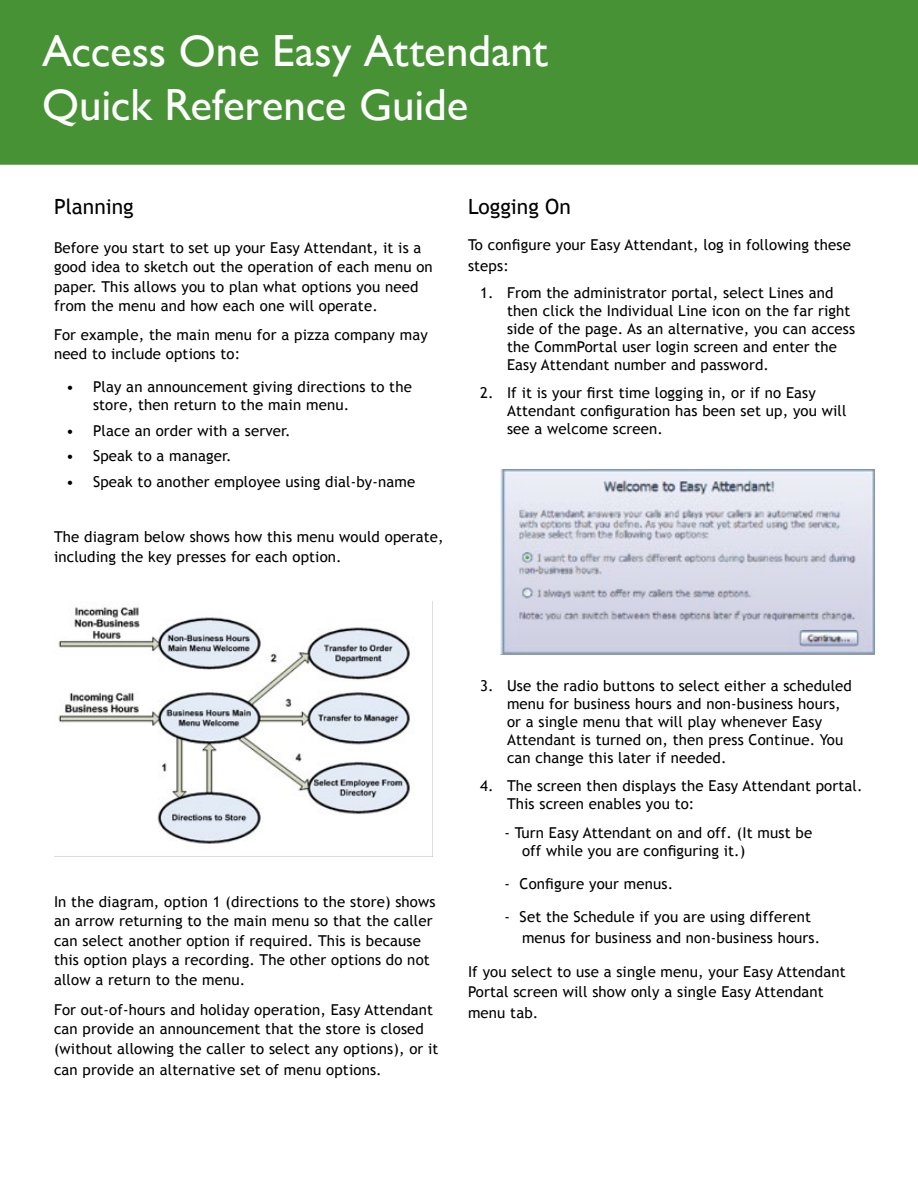
<style>
.page{position:relative;width:918px;height:1188px;background:#fff}
.page>*{position:absolute;margin:0;border:0;box-sizing:border-box;transform-origin:0 0}
.t1{font:45px/54px "Gill Sans";letter-spacing:-.005em;color:#fff}
.t2{font:21px "Trebuchet MS";color:#000}
.t3{font:15px/18px "Trebuchet MS";letter-spacing:.01em;color:#000}
</style>
<div class="page">
<img style="left:54px;top:602px;width:379px;height:255px">
<img style="left:500px;top:469px;width:375px;height:186px">
<div style="left:0;top:0;width:918px;height:165px;background:#489236"></div>
<h1 class="t1" style="left:42px;top:23px;width:507px">Access One Easy Attendant<br>Quick Reference Guide</h1>
<h2 class="t2" style="left:54px;top:194px;width:81px">Planning</h2>
<p class="t3" style="left:54px;top:238px;width:380px;line-height:19.5px">Before you start to set up your Easy Attendant, it is a good idea to sketch out the operation of each menu on paper. This allows you to plan what options you need from the menu and how each one will operate.</p>
<p class="t3" style="left:54px;top:325px;width:375px;line-height:19.5px">For example, the main menu for a pizza company may need to include options to:</p>
<p class="t3" style="left:93px;top:378px;width:320px;text-indent:-27px">• Play an announcement giving directions to the store, then return to the main menu.</p>
<p class="t3" style="left:66px;top:421px;width:226px">• Place an order with a server.</p>
<p class="t3" style="left:66px;top:447px;width:167px">• Speak to a manager.</p>
<p class="t3" style="left:66px;top:472px;width:351px">• Speak to another employee using dial-by-name</p>
<p class="t3" style="left:54px;top:527px;width:391px;line-height:19.5px">The diagram below shows how this menu would operate, including the key presses for each option.</p>
<h2 class="t2" style="left:468px;top:194px;width:104px">Logging On</h2>
<p class="t3" style="left:468px;top:234px;width:384px;line-height:21px">To configure your Easy Attendant, log in following these steps:</p>
<p class="t3" style="left:507px;top:283px;width:350px;text-indent:-27px">1. From the administrator portal, select Lines and then click the Individual Line icon on the far right side of the page. As an alternative, you can access the CommPortal user login screen and enter the Easy Attendant number and password.</p>
<p class="t3" style="left:507px;top:384px;width:341px;text-indent:-27px">2. If it is your first time logging in, or if no Easy<br>Attendant configuration has been set up, you will see a welcome screen.</p>
<p class="t3" style="left:54px;top:892px;width:383px;line-height:19.5px">In the diagram, option 1 (directions to the store) shows an arrow returning to the main menu so that the caller can select another option if required. This is because this option plays a recording. The other options do not allow a return to the menu.</p>
<p class="t3" style="left:54px;top:1000px;width:386px;line-height:19.5px">For out-of-hours and holiday operation, Easy Attendant can provide an announcement that the store is closed (without allowing the caller to select any options), or it</p>
<p class="t3" style="left:54px;top:1060px;width:329px">can provide an alternative set of menu options.</p>
<p class="t3" style="left:507px;top:676px;width:346px;text-indent:-27px">3. Use the radio buttons to select either a scheduled menu for business hours and non-business hours, or a single menu that will play whenever Easy Attendant is turned on, then press Continue. You can change this later if needed.</p>
<p class="t3" style="left:507px;top:777px;width:357px;text-indent:-27px">4. The screen then displays the Easy Attendant portal.<br>This screen enables you to:</p>
<p class="t3" style="left:522px;top:823px;width:292px;text-indent:-17px">- Turn Easy Attendant on and off. (It must be off while you are configuring it.)</p>
<p class="t3" style="left:505px;top:874px;width:170px">- Configure your menus.</p>
<p class="t3" style="left:522px;top:906px;width:300px;line-height:21px;text-indent:-17px">- Set the Schedule if you are using different menus for business and non-business hours.</p>
<p class="t3" style="left:468px;top:962px;width:379px;line-height:19.5px">If you select to use a single menu, your Easy Attendant<br>Portal screen will show only a single Easy Attendant</p>
<p class="t3" style="left:468px;top:1003px;width:72px">menu tab.</p>
</div>
